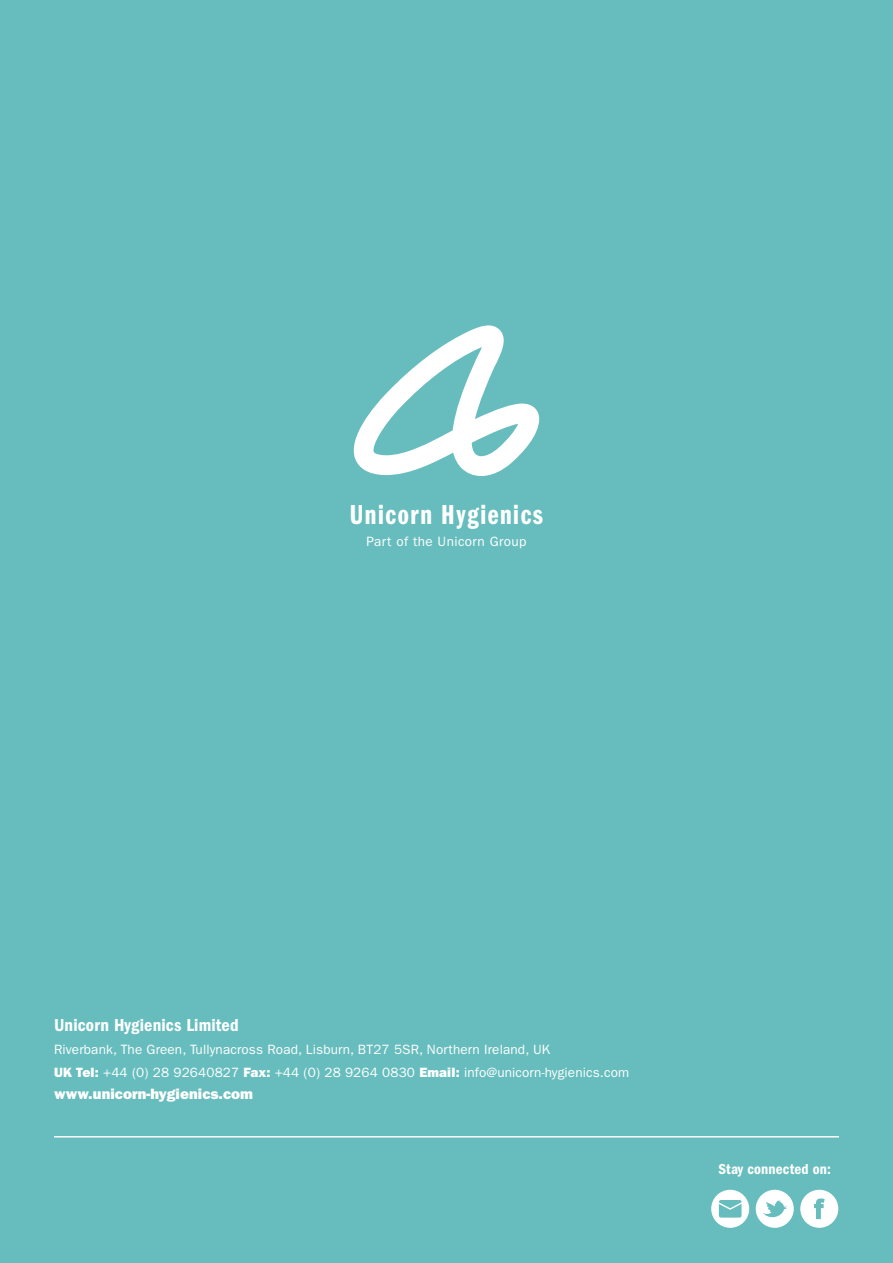
<style>
.page{position:relative;width:893px;height:1263px;background:#67bdbd}
.page>*{position:absolute;margin:0;border:0;box-sizing:border-box;transform-origin:0 0}
.t1{font:28.5px "ITC Franklin Gothic Std Dm Cp";letter-spacing:.055em;color:#fff}
.t2{font:18px "ITC Franklin Gothic Std Dm Cd";letter-spacing:.01em;color:#fff}
.t3{font:15px "ITC Franklin Gothic Std Hvy";color:#fff}
.t4{font:15px "ITC Franklin Gothic Std Dm Cd";letter-spacing:.01em;color:#fff}
.t5{font:13.5px/22.5px "ITC Franklin Gothic Std";letter-spacing:.01em;color:#fff}
.t6{font:13.5px "ITC Franklin Gothic Std";letter-spacing:.03em;color:#fff}
.s1{font-family:"ITC Franklin Gothic Std Hvy"}
</style>
<div class="page">
<svg style="left:354px;top:325px;width:185px;height:151px"></svg>
<div style="left:800px;top:1190px;width:38px;height:38px;background:#fff;border-radius:50%"></div>
<svg style="left:814px;top:1198px;width:11px;height:21px"></svg>
<div style="left:756px;top:1190px;width:38px;height:38px;background:#fff;border-radius:50%"></div>
<svg style="left:763px;top:1200px;width:24px;height:18px"></svg>
<div style="left:711px;top:1190px;width:38px;height:38px;background:#fff;border-radius:50%"></div>
<svg style="left:719px;top:1200px;width:22px;height:17px"></svg>
<hr style="left:54px;top:1136px;width:785px;height:1px;background:#fff">
<h1 class="t1" style="left:350px;top:499px;width:195px">Unicorn Hygienics</h1>
<p class="t6" style="left:367px;top:533px;width:161px">Part of the Unicorn Group</p>
<h2 class="t2" style="left:54px;top:1015px;width:186px">Unicorn Hygienics Limited</h2>
<p class="t5" style="left:54px;top:1038px;width:577px">Riverbank, The Green, Tullynacross Road, Lisburn, BT27 5SR, Northern Ireland, UK<br><span class="s1">UK Tel:</span> +44 (0) 28 92640827 <span class="s1">Fax:</span> +44 (0) 28 9264 0830 <span class="s1">Email:</span> info@unicorn-hygienics.com</p>
<p class="t3" style="left:54px;top:1085px;width:201px">www.unicorn-hygienics.com</p>
<p class="t4" style="left:718px;top:1161px;width:114px">Stay connected on:</p>
</div>
